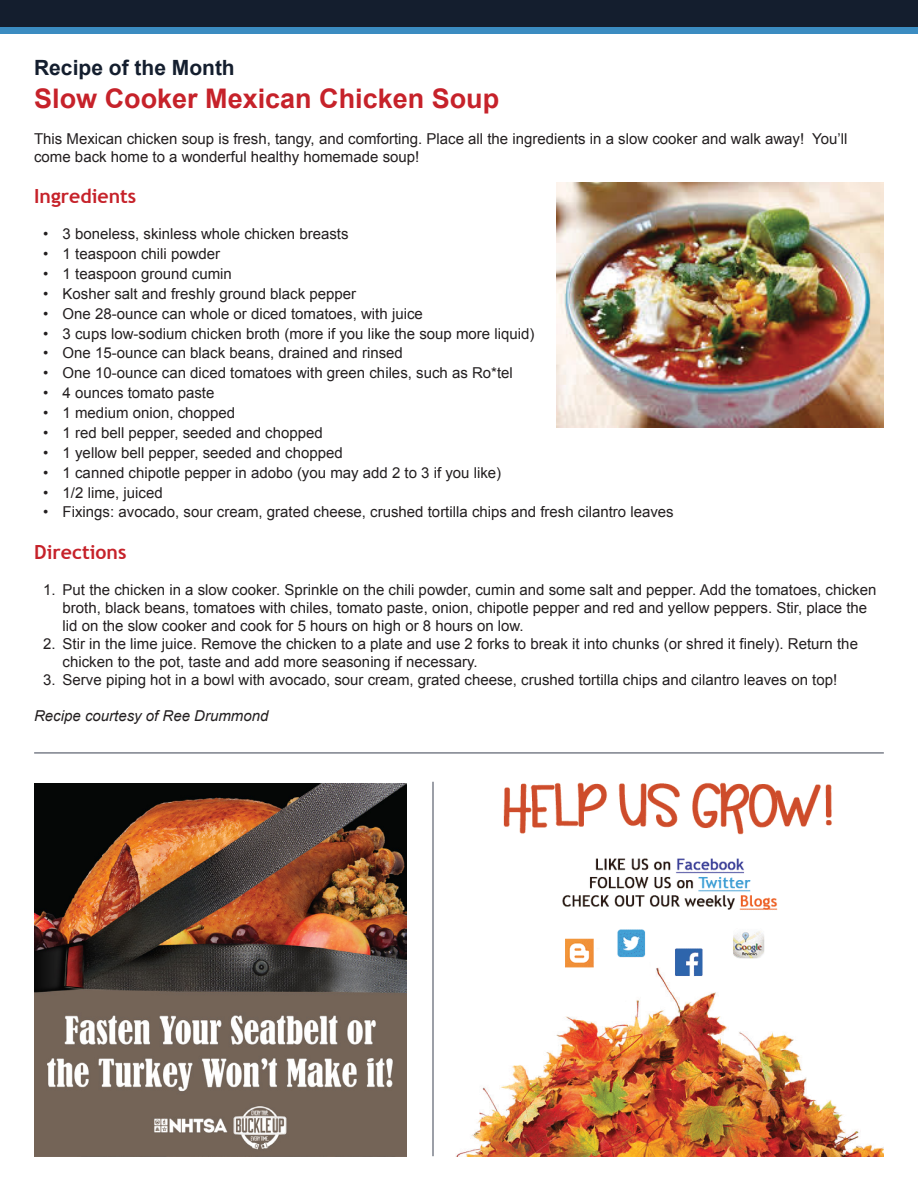
<style>
.page{position:relative;width:918px;height:1188px;background:#fff}
.page>*{position:absolute;margin:0;border:0;box-sizing:border-box;transform-origin:0 0}
.t1{font:700 27px "Arial";color:#c6222a}
.t2{font:700 21px "Arial";color:#141e2e}
.t3{font:700 19.5px "Trebuchet MS";color:#c6222a}
.t4{font:15px/18px "Arial";color:#231f20}
.t5{font:italic 15px "Arial";color:#231f20}
</style>
<div class="page">
<hr style="left:34px;top:752px;width:850px;height:1px;background:#505564">
<div style="left:0;top:0;width:918px;height:27px;background:#141e2e"></div>
<div style="left:0;top:27px;width:918px;height:7px;background:#3b8cc1"></div>
<img style="left:456px;top:782px;width:428px;height:374px">
<img style="left:34px;top:783px;width:373px;height:373px">
<hr style="left:432px;top:782px;width:2px;height:374px;background:#505564">
<img style="left:556px;top:182px;width:328px;height:246px">
<h2 class="t2" style="left:34px;top:54px;width:202px">Recipe of the Month</h2>
<h1 class="t1" style="left:34px;top:81px;width:467px">Slow Cooker Mexican Chicken Soup</h1>
<p class="t4" style="left:34px;top:130px;width:815px">This Mexican chicken soup is fresh, tangy, and comforting. Place all the ingredients in a slow cooker and walk away! You’ll come back home to a wonderful healthy homemade soup!</p>
<h3 class="t3" style="left:34px;top:184px;width:104px">Ingredients</h3>
<p class="t4" style="left:43px;top:225px;width:307px">• 3 boneless, skinless whole chicken breasts</p>
<p class="t4" style="left:43px;top:245px;width:179px">• 1 teaspoon chili powder</p>
<p class="t4" style="left:43px;top:265px;width:190px">• 1 teaspoon ground cumin</p>
<p class="t4" style="left:43px;top:285px;width:314px">• Kosher salt and freshly ground black pepper</p>
<p class="t4" style="left:43px;top:305px;width:381px">• One 28-ounce can whole or diced tomatoes, with juice</p>
<p class="t4" style="left:43px;top:324px;width:493px">• 3 cups low-sodium chicken broth (more if you like the soup more liquid)</p>
<p class="t4" style="left:43px;top:344px;width:361px">• One 15-ounce can black beans, drained and rinsed</p>
<p class="t4" style="left:43px;top:364px;width:471px">• One 10-ounce can diced tomatoes with green chiles, such as Ro*tel</p>
<p class="t4" style="left:43px;top:384px;width:173px">• 4 ounces tomato paste</p>
<p class="t4" style="left:43px;top:404px;width:194px">• 1 medium onion, chopped</p>
<p class="t4" style="left:43px;top:424px;width:281px">• 1 red bell pepper, seeded and chopped</p>
<p class="t4" style="left:43px;top:444px;width:301px">• 1 yellow bell pepper, seeded and chopped</p>
<p class="t4" style="left:43px;top:464px;width:460px">• 1 canned chipotle pepper in adobo (you may add 2 to 3 if you like)</p>
<p class="t4" style="left:43px;top:483px;width:121px">• 1/2 lime, juiced</p>
<p class="t4" style="left:43px;top:503px;width:632px">• Fixings: avocado, sour cream, grated cheese, crushed tortilla chips and fresh cilantro leaves</p>
<h3 class="t3" style="left:34px;top:540px;width:94px">Directions</h3>
<p class="t4" style="left:63px;top:581px;width:815px;text-indent:-20px">1. Put the chicken in a slow cooker. Sprinkle on the chili powder, cumin and some salt and pepper. Add the tomatoes, chicken broth, black beans, tomatoes with chiles, tomato paste, onion, chipotle pepper and red and yellow peppers. Stir, place the lid on the slow cooker and cook for 5 hours on high or 8 hours on low.</p>
<p class="t4" style="left:63px;top:635px;width:797px;text-indent:-20px">2. Stir in the lime juice. Remove the chicken to a plate and use 2 forks to break it into chunks (or shred it finely). Return the chicken to the pot, taste and add more seasoning if necessary.</p>
<p class="t4" style="left:43px;top:671px;width:796px">3. Serve piping hot in a bowl with avocado, sour cream, grated cheese, crushed tortilla chips and cilantro leaves on top!</p>
<p class="t5" style="left:34px;top:706px;width:236px">Recipe courtesy of Ree Drummond</p>
</div>
